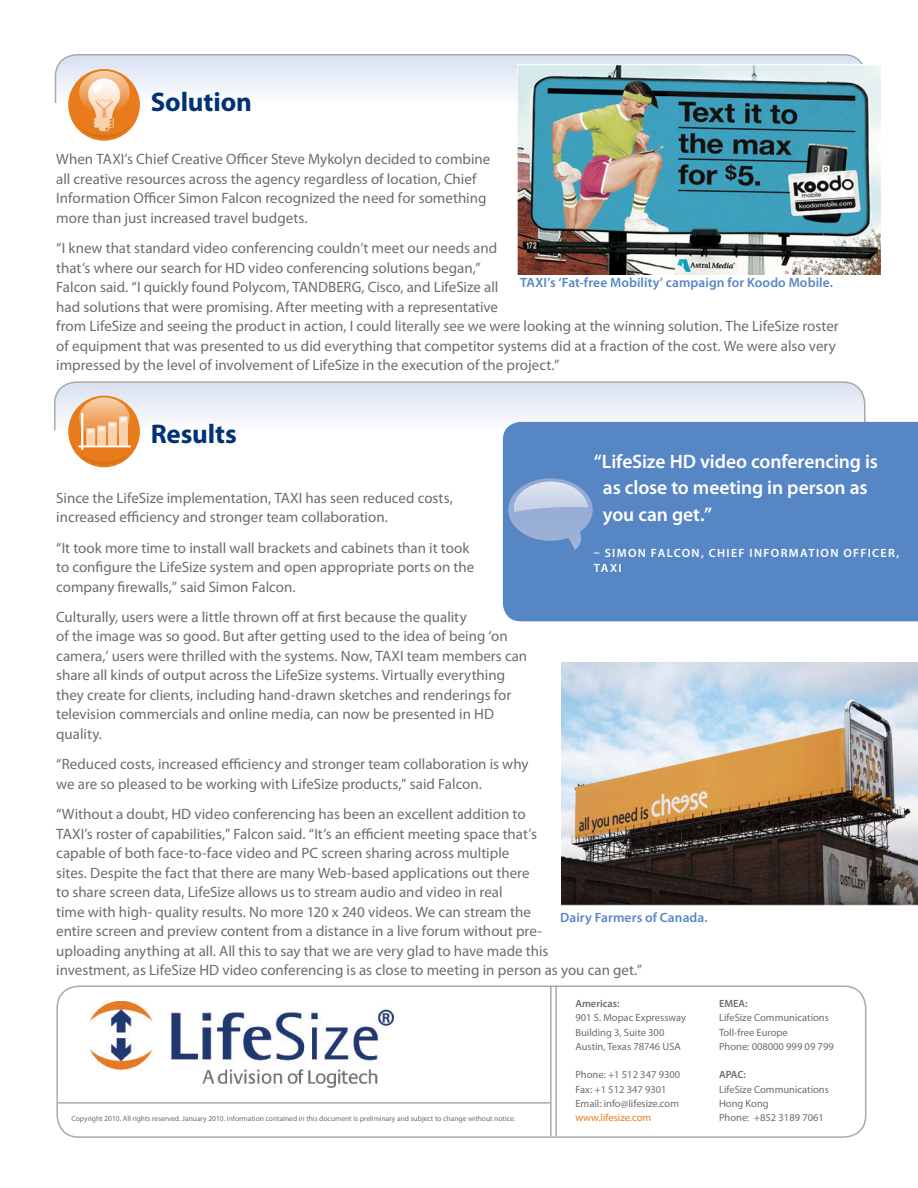
<style>
.page{position:relative;width:918px;height:1188px;background:#fff}
.page>*{position:absolute;margin:0;border:0;box-sizing:border-box;transform-origin:0 0}
._02_Header_A__front{font:700 27px "Myriad Pro";letter-spacing:-.005em;color:#013374}
._02_Header_A__front-2{font:600 19.5px/26.2px "Myriad Pro";letter-spacing:-.005em;color:#fff}
._03_Body_Copy_A__fro{font:15px/19.5px "Myriad Pro";color:#6c6d70}
._02_Header_A__front-3{font:600 13.5px "Myriad Pro";letter-spacing:.005em;color:#5786c5}
._02_Header_A__front-4{font:600 12px/15px "Myriad Pro";letter-spacing:.115em;color:#fff}
._11_Spec_Text_Boiler{font:10.5px "Myriad Pro";color:#6c6d70}
._11_Spec_Text_Boiler-2{font:600 10.5px "Myriad Pro";color:#6c6d70}
._11_Spec_Text_Boiler-3{font:10.5px "Myriad Pro";color:#e87c1d}
.t1{font:7.5px "Myriad Pro";color:#6c6d70}
</style>
<div class="page">
<svg style="left:54px;top:54px;width:809px;height:84px"></svg>
<svg style="left:54px;top:381px;width:812px;height:84px"></svg>
<div style="left:503px;top:422px;width:415px;height:199px;background:#5786c5"></div>
<svg style="left:508px;top:478px;width:85px;height:72px"></svg>
<img style="left:514px;top:481px;width:74px;height:32px">
<div style="left:56px;top:986px;width:810px;height:152px;border:2px solid #a8a9ad;border-radius:22px"></div>
<hr style="left:555px;top:986px;width:2px;height:150px;background:#a8a9ad">
<hr style="left:550px;top:986px;width:2px;height:150px;background:#a8a9ad">
<hr style="left:58px;top:1102px;width:492px;height:2px;background:#a8a9ad">
<img style="left:91px;top:1001px;width:303px;height:87px">
<img style="left:518px;top:64px;width:362px;height:210px">
<img style="left:562px;top:663px;width:356px;height:242px">
<p class="_02_Header_A__front" style="left:151px;top:85px;width:103px">Solution</p>
<p class="_03_Body_Copy_A__fro" style="left:56px;top:149px;width:436px">When TAXI’s Chief Creative Officer Steve Mykolyn decided to combine all creative resources across the agency regardless of location, Chief Information Officer Simon Falcon recognized the need for something more than just increased travel budgets.</p>
<p class="_03_Body_Copy_A__fro" style="left:56px;top:238px;width:784px">“I knew that standard video conferencing couldn’t meet our needs and<br>that’s where our search for HD video conferencing solutions began,”<br>Falcon said. “I quickly found Polycom, TANDBERG, Cisco, and LifeSize all<br>had solutions that were promising. After meeting with a representative<br>from LifeSize and seeing the product in action, I could literally see we were looking at the winning solution. The LifeSize roster of equipment that was presented to us did everything that competitor systems did at a fraction of the cost. We were also very impressed by the level of involvement of LifeSize in the execution of the project.”</p>
<p class="_02_Header_A__front-3" style="left:520px;top:274px;width:314px">TAXI’s ‘Fat-free Mobility’ campaign for Koodo Mobile.</p>
<p class="_02_Header_A__front" style="left:151px;top:416px;width:88px">Results</p>
<p class="_02_Header_A__front-2" style="left:603px;top:448px;width:277px;text-indent:-9px">“LifeSize HD video conferencing is as close to meeting in person as you can get.”</p>
<p class="_02_Header_A__front-4" style="left:594px;top:545px;width:307px">– SIMON FALCON, CHIEF INFORMATION OFFICER,<br>TAXI</p>
<p class="_03_Body_Copy_A__fro" style="left:56px;top:488px;width:398px">Since the LifeSize implementation, TAXI has seen reduced costs, increased efficiency and stronger team collaboration.</p>
<p class="_03_Body_Copy_A__fro" style="left:56px;top:538px;width:420px">“It took more time to install wall brackets and cabinets than it took to configure the LifeSize system and open appropriate ports on the company firewalls,” said Simon Falcon.</p>
<p class="_03_Body_Copy_A__fro" style="left:56px;top:607px;width:473px">Culturally, users were a little thrown off at first because the quality<br>of the image was so good. But after getting used to the idea of being ‘on camera,’ users were thrilled with the systems. Now, TAXI team members can share all kinds of output across the LifeSize systems. Virtually everything they create for clients, including hand-drawn sketches and renderings for television commercials and online media, can now be presented in HD quality.</p>
<p class="_03_Body_Copy_A__fro" style="left:56px;top:754px;width:474px">“Reduced costs, increased efficiency and stronger team collaboration is why we are so pleased to be working with LifeSize products,” said Falcon.</p>
<p class="_03_Body_Copy_A__fro" style="left:56px;top:804px;width:587px">“Without a doubt, HD video conferencing has been an excellent addition to<br>TAXI’s roster of capabilities,” Falcon said. “It’s an efficient meeting space that’s<br>capable of both face-to-face video and PC screen sharing across multiple<br>sites. Despite the fact that there are many Web-based applications out there<br>to share screen data, LifeSize allows us to stream audio and video in real<br>time with high- quality results. No more 120 x 240 videos. We can stream the<br>entire screen and preview content from a distance in a live forum without pre-<br>uploading anything at all. All this to say that we are very glad to have made this<br>investment, as LifeSize HD video conferencing is as close to meeting in person as you can get.”</p>
<p class="_02_Header_A__front-3" style="left:560px;top:909px;width:149px">Dairy Farmers of Canada.</p>
<p class="t1" style="left:72px;top:1114px;width:445px">Copyright 2010. All rights reserved. January 2010. Information contained in this document is preliminary and subject to change without notice.</p>
<p class="_11_Spec_Text_Boiler-2" style="left:575px;top:997px;width:46px">Americas:</p>
<p class="_11_Spec_Text_Boiler" style="left:575px;top:1011px;width:112px">901 S. Mopac Expressway</p>
<p class="_11_Spec_Text_Boiler" style="left:575px;top:1026px;width:90px">Building 3, Suite 300</p>
<p class="_11_Spec_Text_Boiler" style="left:575px;top:1040px;width:107px">Austin, Texas 78746 USA</p>
<p class="_11_Spec_Text_Boiler" style="left:575px;top:1068px;width:106px">Phone: +1 512 347 9300</p>
<p class="_11_Spec_Text_Boiler" style="left:575px;top:1083px;width:93px">Fax: +1 512 347 9301</p>
<p class="_11_Spec_Text_Boiler" style="left:575px;top:1097px;width:105px">Email: info@lifesize.com</p>
<p class="_11_Spec_Text_Boiler-3" style="left:575px;top:1111px;width:77px">www.lifesize.com</p>
<p class="_11_Spec_Text_Boiler-2" style="left:719px;top:997px;width:30px">EMEA:</p>
<p class="_11_Spec_Text_Boiler" style="left:719px;top:1011px;width:111px">LifeSize Communications</p>
<p class="_11_Spec_Text_Boiler" style="left:719px;top:1026px;width:70px">Toll-free Europe</p>
<p class="_11_Spec_Text_Boiler" style="left:719px;top:1040px;width:116px">Phone: 008000 999 09 799</p>
<p class="_11_Spec_Text_Boiler-2" style="left:719px;top:1068px;width:28px">APAC:</p>
<p class="_11_Spec_Text_Boiler" style="left:719px;top:1083px;width:111px">LifeSize Communications</p>
<p class="_11_Spec_Text_Boiler" style="left:719px;top:1097px;width:51px">Hong Kong</p>
<p class="_11_Spec_Text_Boiler" style="left:719px;top:1111px;width:106px">Phone: +852 3189 7061</p>
</div>
